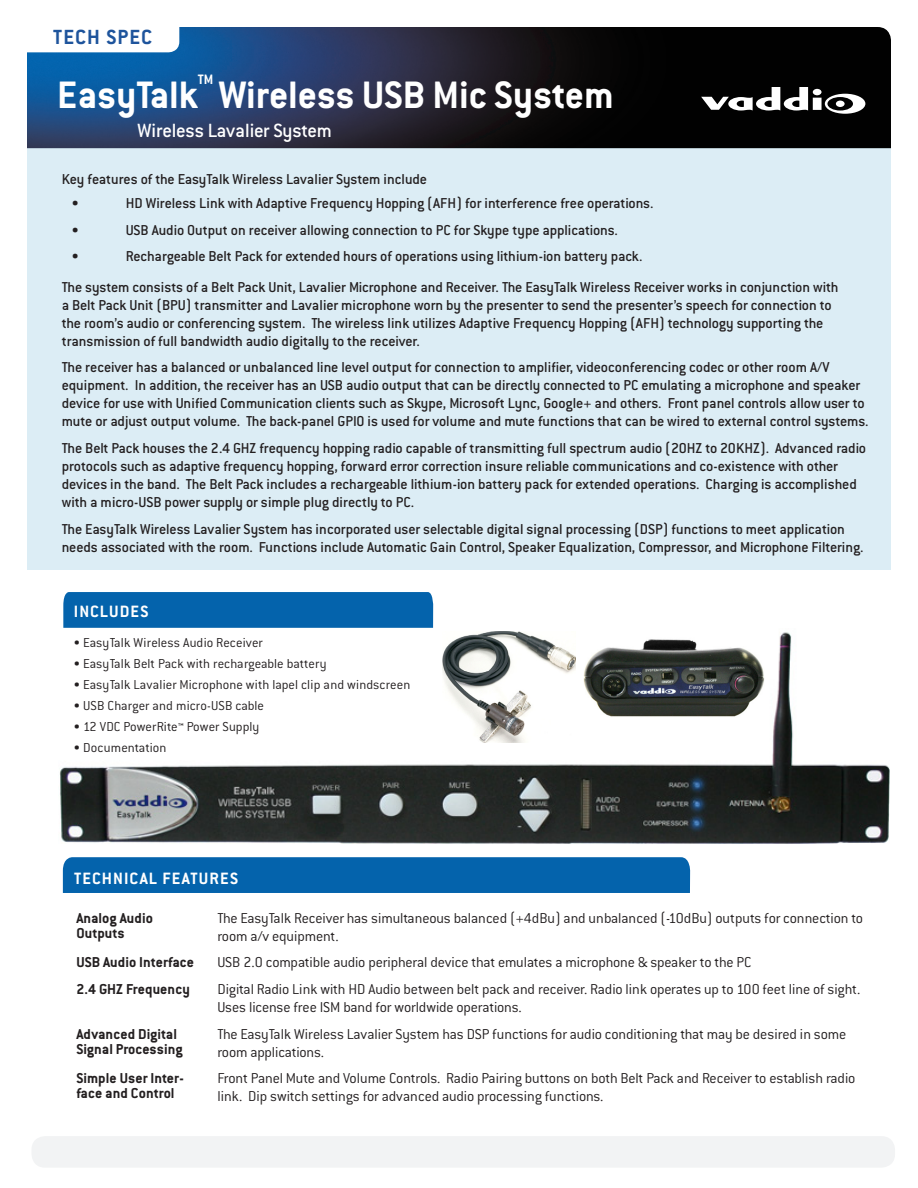
<style>
.page{position:relative;width:918px;height:1188px;background:#fff}
.page>*{position:absolute;margin:0;border:0;box-sizing:border-box;transform-origin:0 0}
.t1{font:700 42px "Conduit ITC";color:#fff}
.t2{font:700 22.5px "Conduit ITC";letter-spacing:.05em;color:#1e549c}
.t3{font:500 21px "Conduit ITC";letter-spacing:-.01em;color:#fff}
.Main_text__body_copy{font:700 18px "Conduit ITC";letter-spacing:.06em;color:#fff}
.Main_text__body_copy-2{font:500 15.75px/18px "Conduit ITC";letter-spacing:-.01em;color:#231f20}
.Main_text__body_copy-3{font:300 15.75px/18px "Conduit ITC";letter-spacing:-.01em;color:#231f20}
.Main_text__body_copy-4{font:700 15.75px "Conduit ITC";letter-spacing:.005em;color:#231f20}
.t4{font:700 15px "Conduit ITC";color:#fff}
.Main_text__body_copy-5{font:300 14.25px "Conduit ITC";letter-spacing:.005em;color:#231f20}
</style>
<div class="page">
<img style="left:27px;top:27px;width:864px;height:121px">
<svg style="left:701px;top:87px;width:164px;height:27px"></svg>
<svg style="left:27px;top:27px;width:152px;height:25px"></svg>
<div style="left:32px;top:1136px;width:863px;height:32px;background:#f2f3f4;border-radius:14px"></div>
<div style="left:27px;top:148px;width:864px;height:422px;background:#dcedf5"></div>
<div style="left:63px;top:857px;width:627px;height:36px;background:#0463ac"></div>
<img style="left:60px;top:632px;width:829px;height:211px">
<img style="left:442px;top:631px;width:134px;height:112px">
<img style="left:584px;top:633px;width:180px;height:87px">
<div style="left:63px;top:592px;width:370px;height:36px;background:#0463ac"></div>
<h2 class="t2" style="left:53px;top:23px;width:100px">TECH SPEC</h2>
<p class="t1" style="left:57px;top:71px;width:142px">EasyTalk</p>
<p class="t4" style="left:198px;top:71px;width:17px">TM</p>
<p class="t1" style="left:219px;top:71px;width:397px">Wireless USB Mic System</p>
<p class="t3" style="left:138px;top:119px;width:196px">Wireless Lavalier System</p>
<p class="Main_text__body_copy-2" style="left:62px;top:170px;width:367px">Key features of the EasyTalk Wireless Lavalier System include</p>
<p class="Main_text__body_copy-2" style="left:72px;top:194px;width:8px">•</p>
<p class="Main_text__body_copy-2" style="left:126px;top:194px;width:529px">HD Wireless Link with Adaptive Frequency Hopping (AFH) for interference free operations.</p>
<p class="Main_text__body_copy-2" style="left:72px;top:221px;width:8px">•</p>
<p class="Main_text__body_copy-2" style="left:126px;top:221px;width:494px">USB Audio Output on receiver allowing connection to PC for Skype type applications.</p>
<p class="Main_text__body_copy-2" style="left:72px;top:247px;width:8px">•</p>
<p class="Main_text__body_copy-2" style="left:126px;top:247px;width:518px">Rechargeable Belt Pack for extended hours of operations using lithium-ion battery pack.</p>
<p class="Main_text__body_copy-2" style="left:62px;top:278px;width:778px">The system consists of a Belt Pack Unit, Lavalier Microphone and Receiver. The EasyTalk Wireless Receiver works in conjunction with a Belt Pack Unit (BPU) transmitter and Lavalier microphone worn by the presenter to send the presenter’s speech for connection to the room’s audio or conferencing system. The wireless link utilizes Adaptive Frequency Hopping (AFH) technology supporting the transmission of full bandwidth audio digitally to the receiver.</p>
<p class="Main_text__body_copy-2" style="left:62px;top:358px;width:808px">The receiver has a balanced or unbalanced line level output for connection to amplifier, videoconferencing codec or other room A/V equipment. In addition, the receiver has an USB audio output that can be directly connected to PC emulating a microphone and speaker device for use with Unified Communication clients such as Skype, Microsoft Lync, Google+ and others. Front panel controls allow user to mute or adjust output volume. The back-panel GPIO is used for volume and mute functions that can be wired to external control systems.</p>
<p class="Main_text__body_copy-2" style="left:62px;top:439px;width:806px">The Belt Pack houses the 2.4 GHZ frequency hopping radio capable of transmitting full spectrum audio (20HZ to 20KHZ). Advanced radio protocols such as adaptive frequency hopping, forward error correction insure reliable communications and co-existence with other devices in the band. The Belt Pack includes a rechargeable lithium-ion battery pack for extended operations. Charging is accomplished with a micro-USB power supply or simple plug directly to PC.</p>
<p class="Main_text__body_copy-2" style="left:62px;top:520px;width:803px">The EasyTalk Wireless Lavalier System has incorporated user selectable digital signal processing (DSP) functions to meet application needs associated with the room. Functions include Automatic Gain Control, Speaker Equalization, Compressor, and Microphone Filtering.</p>
<p class="Main_text__body_copy" style="left:74px;top:601px;width:76px">INCLUDES</p>
<p class="Main_text__body_copy-5" style="left:74px;top:634px;width:190px">• EasyTalk Wireless Audio Receiver</p>
<p class="Main_text__body_copy-5" style="left:74px;top:655px;width:254px">• EasyTalk Belt Pack with rechargeable battery</p>
<p class="Main_text__body_copy-5" style="left:74px;top:676px;width:338px">• EasyTalk Lavalier Microphone with lapel clip and windscreen</p>
<p class="Main_text__body_copy-5" style="left:74px;top:697px;width:192px">• USB Charger and micro-USB cable</p>
<p class="Main_text__body_copy-5" style="left:74px;top:718px;width:187px">• 12 VDC PowerRite™ Power Supply</p>
<p class="Main_text__body_copy-5" style="left:74px;top:739px;width:94px">• Documentation</p>
<p class="Main_text__body_copy" style="left:74px;top:868px;width:165px">TECHNICAL FEATURES</p>
<p class="Main_text__body_copy-4" style="left:76px;top:909px;width:78px">Analog Audio</p>
<p class="Main_text__body_copy-3" style="left:217px;top:909px;width:647px">The EasyTalk Receiver has simultaneous balanced (+4dBu) and unbalanced (-10dBu) outputs for connection to</p>
<p class="Main_text__body_copy-4" style="left:76px;top:924px;width:50px">Outputs</p>
<p class="Main_text__body_copy-3" style="left:217px;top:927px;width:123px">room a/v equipment.</p>
<p class="Main_text__body_copy-4" style="left:76px;top:953px;width:119px">USB Audio Interface</p>
<p class="Main_text__body_copy-3" style="left:217px;top:954px;width:536px">USB 2.0 compatible audio peripheral device that emulates a microphone &amp; speaker to the PC</p>
<p class="Main_text__body_copy-4" style="left:76px;top:980px;width:115px">2.4 GHZ Frequency</p>
<p class="Main_text__body_copy-3" style="left:217px;top:980px;width:644px">Digital Radio Link with HD Audio between belt pack and receiver. Radio link operates up to 100 feet line of sight.<br>Uses license free ISM band for worldwide operations.</p>
<p class="Main_text__body_copy-4" style="left:76px;top:1025px;width:102px">Advanced Digital</p>
<p class="Main_text__body_copy-3" style="left:217px;top:1025px;width:630px">The EasyTalk Wireless Lavalier System has DSP functions for audio conditioning that may be desired in some</p>
<p class="Main_text__body_copy-4" style="left:76px;top:1040px;width:108px">Signal Processing</p>
<p class="Main_text__body_copy-3" style="left:217px;top:1043px;width:108px">room applications.</p>
<p class="Main_text__body_copy-4" style="left:76px;top:1069px;width:109px">Simple User Inter-</p>
<p class="Main_text__body_copy-3" style="left:217px;top:1070px;width:639px">Front Panel Mute and Volume Controls. Radio Pairing buttons on both Belt Pack and Receiver to establish radio</p>
<p class="Main_text__body_copy-4" style="left:76px;top:1084px;width:100px">face and Control</p>
<p class="Main_text__body_copy-3" style="left:217px;top:1088px;width:388px">link. Dip switch settings for advanced audio processing functions.</p>
</div>
